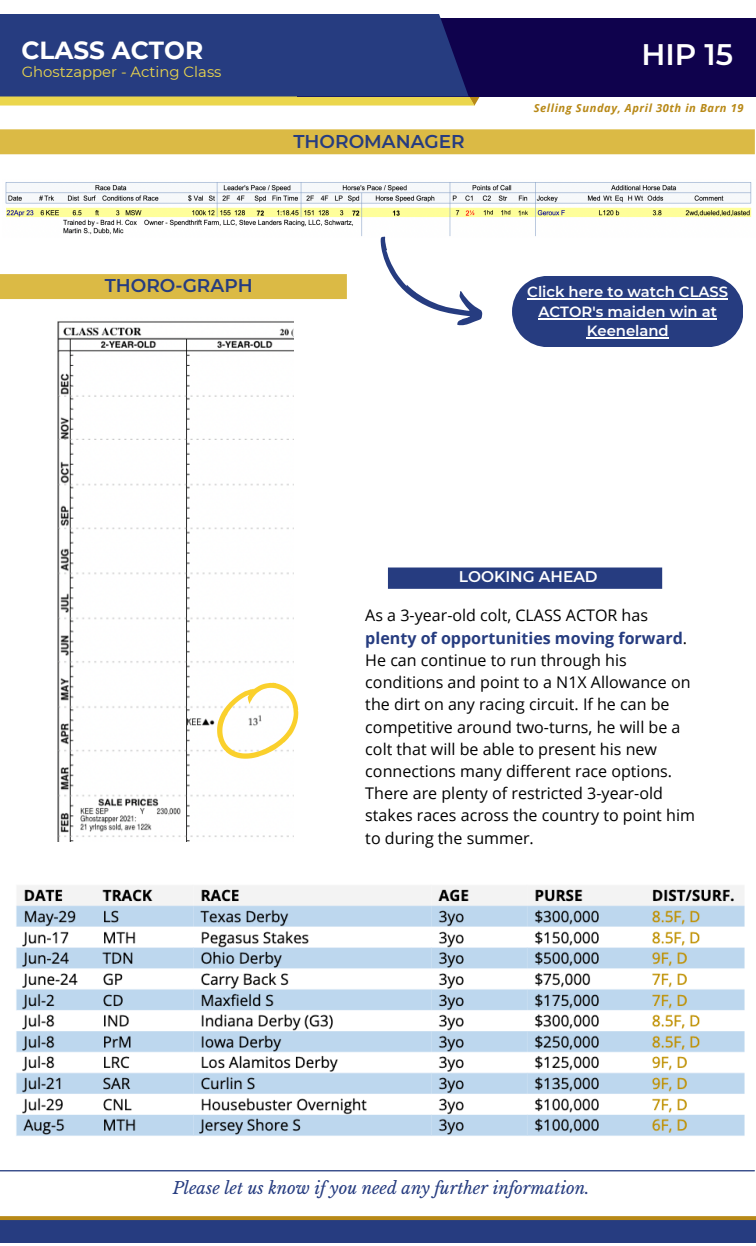
<style>
.page{position:relative;width:756px;height:1246px;background:#fff}
.page>*{position:absolute;margin:0;border:0;box-sizing:border-box;transform-origin:0 0}
.t1{font:600 29.57px "Montserrat";color:#fff}
.t2{font:700 24.68px "Montserrat";color:#fff}
.t3{font:600 18.55px "Montserrat";color:#263c80}
.t4{font:italic 16.45px "Libre Baskerville";color:#263c80}
.t5{font:16.1px/22.2px "Open Sans";color:#000}
.t6{font:600 15.4px "Montserrat";color:#fff}
.t7{font:600 14.88px/19.6px "Montserrat";color:#fff;text-align:center}
.t8{font:14.88px "Montserrat";color:#ebd64d}
.t9{font:italic 700 11.2px "Open Sans";letter-spacing:.055em;color:#b88917}
.s1{font-weight:700;color:#263c80}
</style>
<div class="page">
<div style="left:0;top:1220px;width:756px;height:22px;background:#263c80"></div>
<svg style="left:0;top:1216px;width:756px;height:4px;background:#ba8c1e"></svg>
<div style="left:0;top:129px;width:755px;height:25px;background:#dbba45"></div>
<div style="left:0;top:274px;width:347px;height:25px;background:#dbba45"></div>
<hr style="left:0;top:1170px;width:754px;height:1px;background:#263c80">
<img style="left:5px;top:182px;width:747px;height:54px">
<svg style="left:0;top:96px;width:483px;height:9px;background:#dbc851"></svg>
<div style="left:297px;top:18px;width:459px;height:78px;background:#0f024d"></div>
<div style="left:0;top:14px;width:469px;height:82px;background:#263c80"></div>
<img style="left:16px;top:885px;width:729px;height:251px">
<img style="left:57px;top:321px;width:236px;height:520px">
<div style="left:388px;top:567px;width:274px;height:22px;background:#263c80"></div>
<svg style="left:217px;top:682px;width:81px;height:76px"></svg>
<svg style="left:512px;top:276px;width:230px;height:71px;background:#394d8b"></svg>
<hr style="left:527px;top:298px;width:201px;height:1px;background:#fff">
<hr style="left:538px;top:318px;width:179px;height:1px;background:#fff">
<hr style="left:587px;top:338px;width:82px;height:1px;background:#fff">
<svg style="left:362px;top:235px;width:128px;height:91px"></svg>
<h2 class="t2" style="left:22px;top:35px;width:183px">CLASS ACTOR</h2>
<p class="t8" style="left:22px;top:63px;width:201px">Ghostzapper - Acting Class</p>
<p class="t3" style="left:293px;top:130px;width:173px">THOROMANAGER</p>
<p class="t3" style="left:105px;top:274px;width:150px">THORO-GRAPH</p>
<h1 class="t1" style="left:641px;top:36px;width:93px">HIP 15</h1>
<p class="t9" style="left:534px;top:100px;width:211px">Selling Sunday, April 30th in Barn 19</p>
<p class="t7" style="left:527px;top:282px;width:202px">Click here to watch CLASS<br>ACTOR's maiden win at<br>Keeneland</p>
<p class="t6" style="left:459px;top:567px;width:140px">LOOKING AHEAD</p>
<p class="t5" style="left:365px;top:604px;width:331px">As a 3-year-old colt, CLASS ACTOR has <span class="s1">plenty of opportunities moving forward</span>.<br>He can continue to run through his conditions and point to a N1X Allowance on the dirt on any racing circuit. If he can be competitive around two-turns, he will be a colt that will be able to present his new connections many different race options.<br>There are plenty of restricted 3-year-old stakes races across the country to point him to during the summer.</p>
<p class="t4" style="left:173px;top:1178px;width:418px">Please let us know if you need any further information.</p>
</div>
